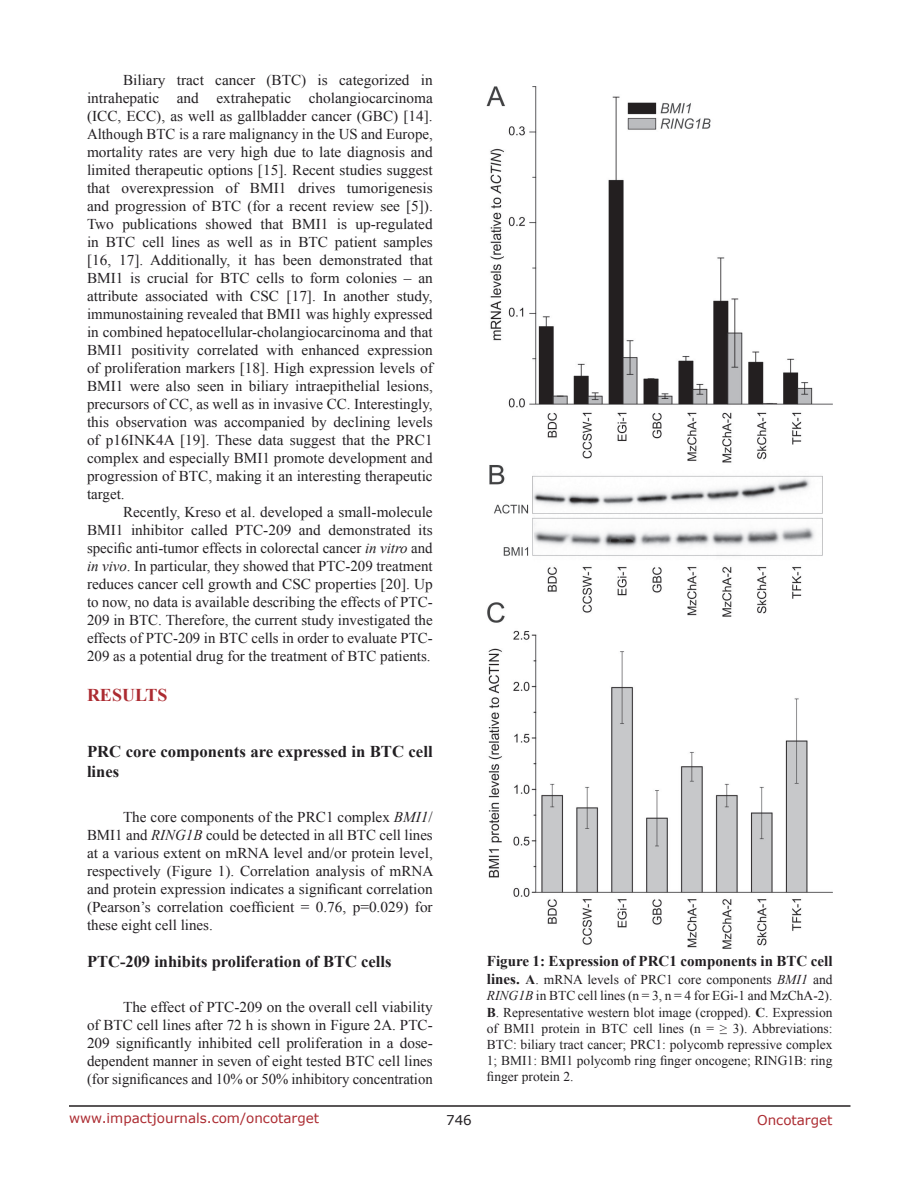
<style>
.page{position:relative;width:918px;height:1188px;background:#fff}
.page>*{position:absolute;margin:0;border:0;box-sizing:border-box;transform-origin:0 0}
.Heading{font:700 18px "Times New Roman";color:#ac2b31}
.SubHeading{font:700 16.5px/19.8px "Times New Roman";color:#221f22}
.BodyText{font:15px/18px "Times New Roman";color:#221f22;text-align:justify}
.FigureText{font:700 15px "Times New Roman";color:#221f22}
.FigureText-2{font:13.5px/16.2px "Times New Roman";color:#221f22;text-align:justify}
.t1{font:13.5px "Verdana";color:#ac2b31}
.t2{font:13.5px "Verdana";color:#221f22}
.s1{font-style:italic}
.s2{font-weight:700;font-size:15px}
.s3{font-weight:700}
</style>
<div class="page">
<hr style="left:69px;top:1105px;width:781px;height:2px;background:#231f20">
<img style="left:487px;top:87px;width:345px;height:862px">
<p class="BodyText" style="left:87px;top:71px;width:347px;text-indent:36px">Biliary tract cancer (BTC) is categorized in intrahepatic and extrahepatic cholangiocarcinoma (ICC, ECC), as well as gallbladder cancer (GBC) [14].<br>Although BTC is a rare malignancy in the US and Europe, mortality rates are very high due to late diagnosis and limited therapeutic options [15]. Recent studies suggest that overexpression of BMI1 drives tumorigenesis and progression of BTC (for a recent review see [5]).<br>Two publications showed that BMI1 is up-regulated in BTC cell lines as well as in BTC patient samples [16, 17]. Additionally, it has been demonstrated that BMI1 is crucial for BTC cells to form colonies – an attribute associated with CSC [17]. In another study, immunostaining revealed that BMI1 was highly expressed in combined hepatocellular-cholangiocarcinoma and that BMI1 positivity correlated with enhanced expression of proliferation markers [18]. High expression levels of BMI1 were also seen in biliary intraepithelial lesions, precursors of CC, as well as in invasive CC. Interestingly, this observation was accompanied by declining levels of p16INK4A [19]. These data suggest that the PRC1 complex and especially BMI1 promote development and progression of BTC, making it an interesting therapeutic target.</p>
<p class="BodyText" style="left:87px;top:503px;width:347px;text-indent:36px">Recently, Kreso et al. developed a small-molecule BMI1 inhibitor called PTC-209 and demonstrated its specific anti-tumor effects in colorectal cancer <span class="s1">in vitro</span> and <span class="s1">in vivo</span>. In particular, they showed that PTC-209 treatment reduces cancer cell growth and CSC properties [20]. Up to now, no data is available describing the effects of PTC-209 in BTC. Therefore, the current study investigated the effects of PTC-209 in BTC cells in order to evaluate PTC-209 as a potential drug for the treatment of BTC patients.</p>
<p class="Heading" style="left:87px;top:683px;width:82px">RESULTS</p>
<p class="SubHeading" style="left:87px;top:741px;width:347px">PRC core components are expressed in BTC cell lines</p>
<p class="BodyText" style="left:87px;top:807px;width:348px;text-indent:36px">The core components of the PRC1 complex <span class="s1">BMI1</span>/ BMI1 and <span class="s1">RING1B</span> could be detected in all BTC cell lines at a various extent on mRNA level and/or protein level, respectively (Figure 1). Correlation analysis of mRNA and protein expression indicates a significant correlation (Pearson’s correlation coefficient = 0.76, p=0.029) for these eight cell lines.</p>
<p class="SubHeading" style="left:87px;top:952px;width:306px">PTC-209 inhibits proliferation of BTC cells</p>
<p class="BodyText" style="left:87px;top:998px;width:347px;text-indent:36px">The effect of PTC-209 on the overall cell viability of BTC cell lines after 72 h is shown in Figure 2A. PTC-209 significantly inhibited cell proliferation in a dose&shy;dependent manner in seven of eight tested BTC cell lines (for significances and 10% or 50% inhibitory concentration</p>
<p class="FigureText" style="left:487px;top:951px;width:347px">Figure 1: Expression of PRC1 components in BTC cell</p>
<p class="FigureText-2" style="left:487px;top:971px;width:347px"><span class="s2">lines.</span> <span class="s3">A</span>. mRNA levels of PRC1 core components <span class="s1">BMI1</span> and <span class="s1">RING1B</span> in BTC cell lines (n = 3, n = 4 for EGi-1 and MzChA-2).<br><span class="s3">B</span>. Representative western blot image (cropped). <span class="s3">C</span>. Expression of BMI1 protein in BTC cell lines (n = ≥ 3). Abbreviations:<br>BTC: biliary tract cancer; PRC1: polycomb repressive complex 1; BMI1: BMI1 polycomb ring finger oncogene; RING1B: ring finger protein 2.</p>
<p class="t1" style="left:69px;top:1109px;width:252px">www.impactjournals.com/oncotarget</p>
<p class="t2" style="left:446px;top:1111px;width:27px">746</p>
<p class="t1" style="left:757px;top:1111px;width:77px">Oncotarget</p>
</div>
